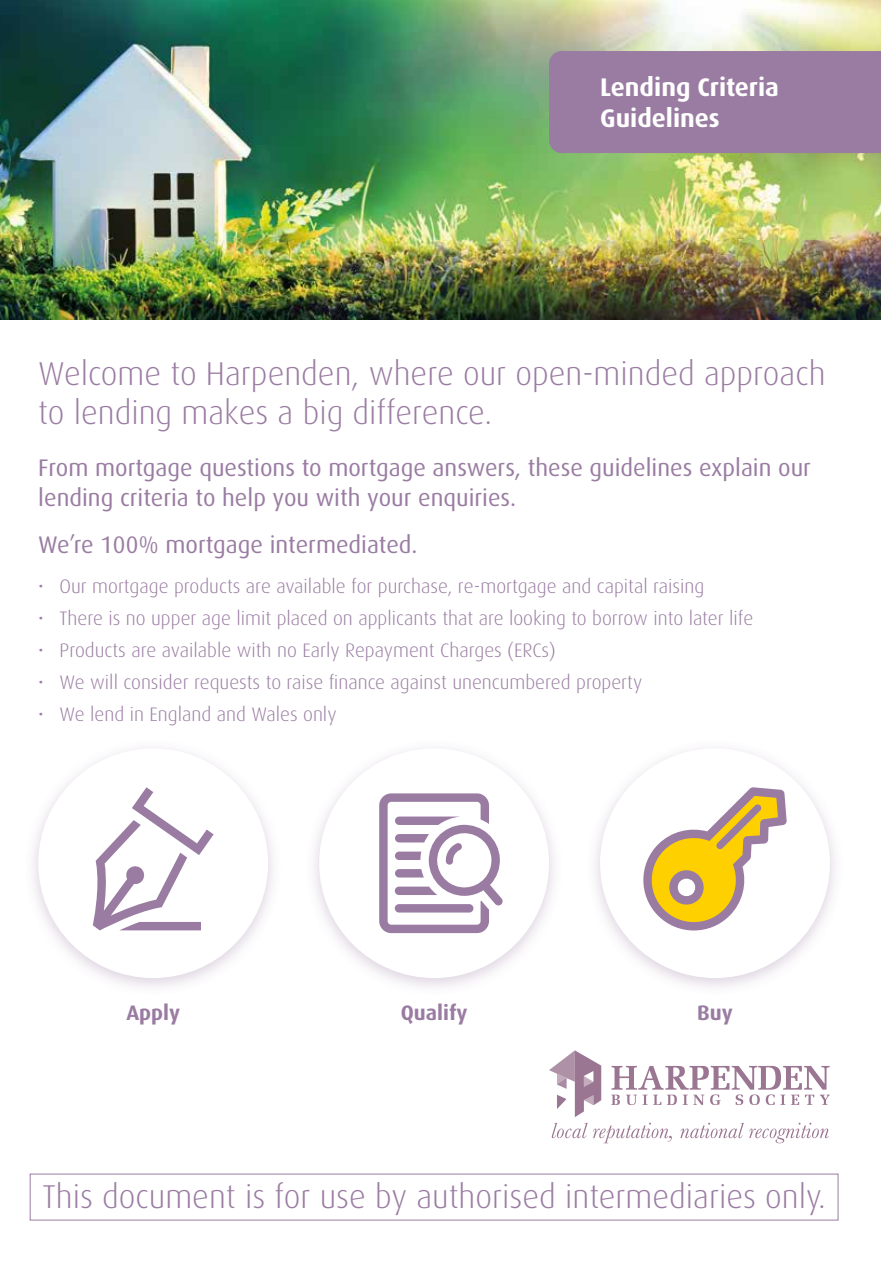
<style>
.page{position:relative;width:881px;height:1263px;background:#fff}
.page>*{position:absolute;margin:0;border:0;box-sizing:border-box;transform-origin:0 0}
.t1{font:300 33px/39.6px "Dax";color:#9a7ca2}
.t2{font:700 25.5px/30.6px "Dax";color:#fff}
.t3{font:24px/30px "Dax";color:#9a7ca2}
.t4{font:700 21px "Dax";color:#9a7ca2}
.t5{font:300 19.5px "Dax";color:#9a7ca2}
</style>
<div class="page">
<img style="left:0;top:0;width:880px;height:319px">
<div style="left:548px;top:51px;width:332px;height:102px;background:#9a7ca2"></div>
<div style="left:30px;top:1174px;width:808px;height:46px;border:1px solid #9a7ca2"></div>
<svg style="left:551px;top:1123px;width:120px;height:20px"></svg>
<svg style="left:680px;top:1123px;width:148px;height:20px"></svg>
<svg style="left:611px;top:1065px;width:218px;height:40px"></svg>
<svg style="left:549px;top:1050px;width:52px;height:67px"></svg>
<div style="left:24px;top:738px;width:258px;height:258px;background:#9a7ca2;opacity:.35"></div>
<div style="left:38px;top:748px;width:230px;height:230px;background:#fff;border-radius:50%"></div>
<div style="left:305px;top:738px;width:258px;height:258px;background:#9a7ca2;opacity:.35"></div>
<div style="left:319px;top:748px;width:230px;height:230px;background:#fff;border-radius:50%"></div>
<div style="left:585px;top:738px;width:258px;height:258px;background:#9a7ca2;opacity:.35"></div>
<div style="left:600px;top:748px;width:229px;height:230px;background:#fff;border-radius:50%"></div>
<svg style="left:93px;top:787px;width:120px;height:143px"></svg>
<svg style="left:379px;top:793px;width:124px;height:140px"></svg>
<svg style="left:643px;top:787px;width:143px;height:144px"></svg>
<h2 class="t2" style="left:600px;top:74px;width:180px">Lending Criteria<br>Guidelines</h2>
<h1 class="t1" style="left:38px;top:355px;width:788px">Welcome to Harpenden, where our open-minded approach to lending makes a big difference.</h1>
<p class="t3" style="left:38px;top:454px;width:773px">From mortgage questions to mortgage answers, these guidelines explain our lending criteria to help you with your enquiries.</p>
<p class="t3" style="left:38px;top:531px;width:380px">We’re 100% mortgage intermediated.</p>
<p class="t5" style="left:38px;top:577px;width:667px">• Our mortgage products are available for purchase, re-mortgage and capital raising</p>
<p class="t5" style="left:38px;top:609px;width:716px">• There is no upper age limit placed on applicants that are looking to borrow into later life</p>
<p class="t5" style="left:38px;top:641px;width:519px">• Products are available with no Early Repayment Charges (ERCs)</p>
<p class="t5" style="left:38px;top:673px;width:605px">• We will consider requests to raise finance against unencumbered property</p>
<p class="t5" style="left:38px;top:705px;width:299px">• We lend in England and Wales only</p>
<p class="t4" style="left:126px;top:1003px;width:55px">Apply</p>
<p class="t4" style="left:400px;top:1003px;width:68px">Qualify</p>
<p class="t4" style="left:697px;top:1003px;width:37px">Buy</p>
<h1 class="t1" style="left:42px;top:1179px;width:784px">This document is for use by authorised intermediaries only.</h1>
</div>
